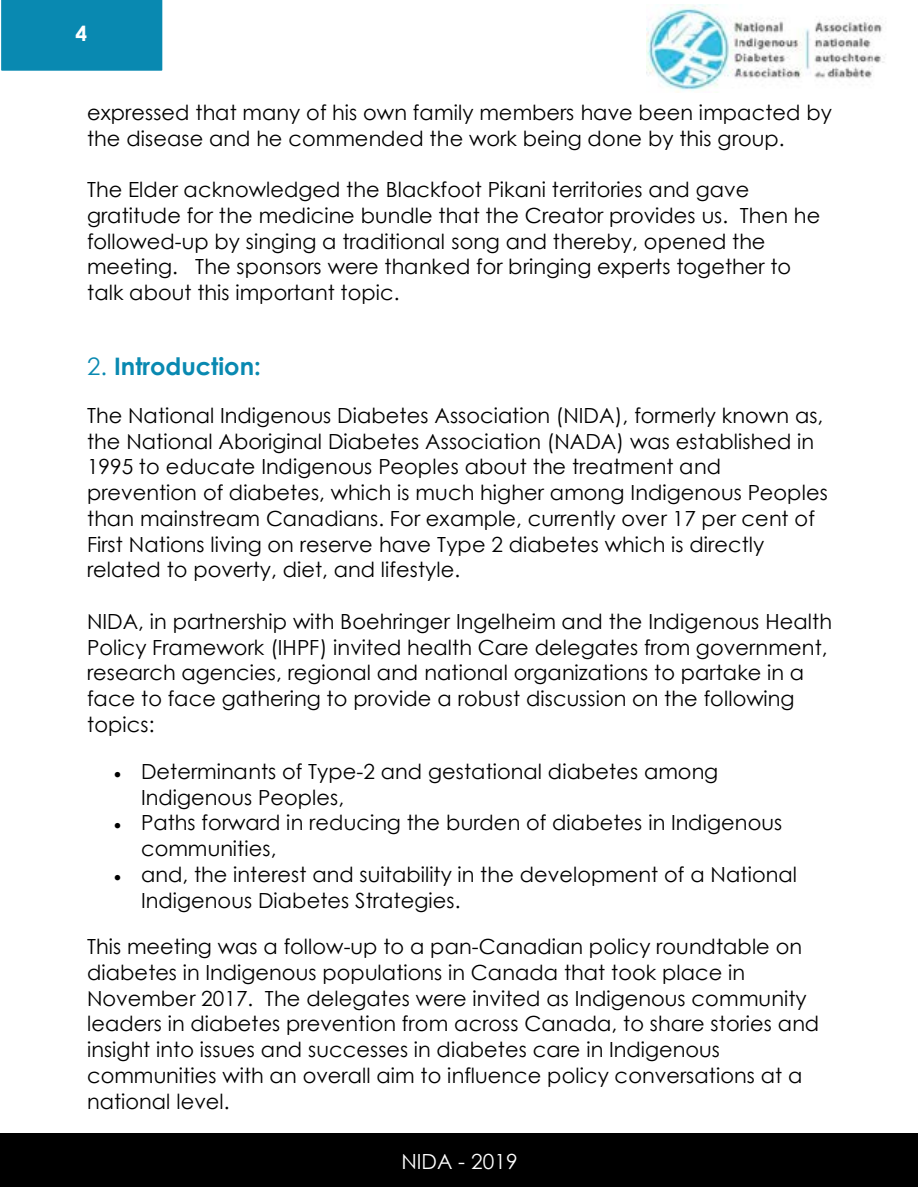
<style>
.page{position:relative;width:918px;height:1188px;background:#fff}
.page>*{position:absolute;margin:0;border:0;box-sizing:border-box;transform-origin:0 0}
.t1{font:700 24.15px "Century Gothic";color:#0989b1}
.t2{font:20.85px/25.8px "Century Gothic";letter-spacing:.005em;color:#000}
.t3{font:20.85px "Century Gothic";color:#fff}
.t4{font:700 20.85px "Century Gothic";color:#fff}
.s1{font-weight:400}
</style>
<div class="page">
<div style="left:0;top:1133px;width:917px;height:54px;background:#000"></div>
<div style="left:2px;top:0;width:160px;height:70px;background:#0989b1"></div>
<div style="left:2px;top:0;width:160px;height:71px;border:2px solid #0989b1"></div>
<img style="left:647px;top:5px;width:239px;height:88px">
<p class="t4" style="left:76px;top:18px;width:13px">4</p>
<p class="t2" style="left:87px;top:99px;width:746px">expressed that many of his own family members have been impacted by the disease and he commended the work being done by this group.</p>
<p class="t2" style="left:87px;top:177px;width:735px">The Elder acknowledged the Blackfoot Pikani territories and gave gratitude for the medicine bundle that the Creator provides us. Then he followed-up by singing a traditional song and thereby, opened the meeting. The sponsors were thanked for bringing experts together to talk about this important topic.</p>
<p class="t1" style="left:87px;top:348px;width:175px"><span class="s1">2.</span> Introduction:</p>
<p class="t2" style="left:87px;top:402px;width:742px">The National Indigenous Diabetes Association (NIDA), formerly known as, the National Aboriginal Diabetes Association (NADA) was established in 1995 to educate Indigenous Peoples about the treatment and prevention of diabetes, which is much higher among Indigenous Peoples than mainstream Canadians. For example, currently over 17 per cent of First Nations living on reserve have Type 2 diabetes which is directly related to poverty, diet, and lifestyle.</p>
<p class="t2" style="left:87px;top:608px;width:746px">NIDA, in partnership with Boehringer Ingelheim and the Indigenous Health Policy Framework (IHPF) invited health Care delegates from government, research agencies, regional and national organizations to partake in a face to face gathering to provide a robust discussion on the following topics:</p>
<p class="t2" style="left:141px;top:758px;width:579px;text-indent:-27px">• Determinants of Type-2 and gestational diabetes among<br>Indigenous Peoples,</p>
<p class="t2" style="left:141px;top:809px;width:642px;text-indent:-27px">• Paths forward in reducing the burden of diabetes in Indigenous communities,</p>
<p class="t2" style="left:141px;top:861px;width:657px;text-indent:-27px">• and, the interest and suitability in the development of a National<br>Indigenous Diabetes Strategies.</p>
<p class="t2" style="left:87px;top:934px;width:734px">This meeting was a follow-up to a pan-Canadian policy roundtable on diabetes in Indigenous populations in Canada that took place in November 2017. The delegates were invited as Indigenous community leaders in diabetes prevention from across Canada, to share stories and insight into issues and successes in diabetes care in Indigenous communities with an overall aim to influence policy conversations at a national level.</p>
<p class="t3" style="left:401px;top:1147px;width:118px">NIDA - 2019</p>
</div>
